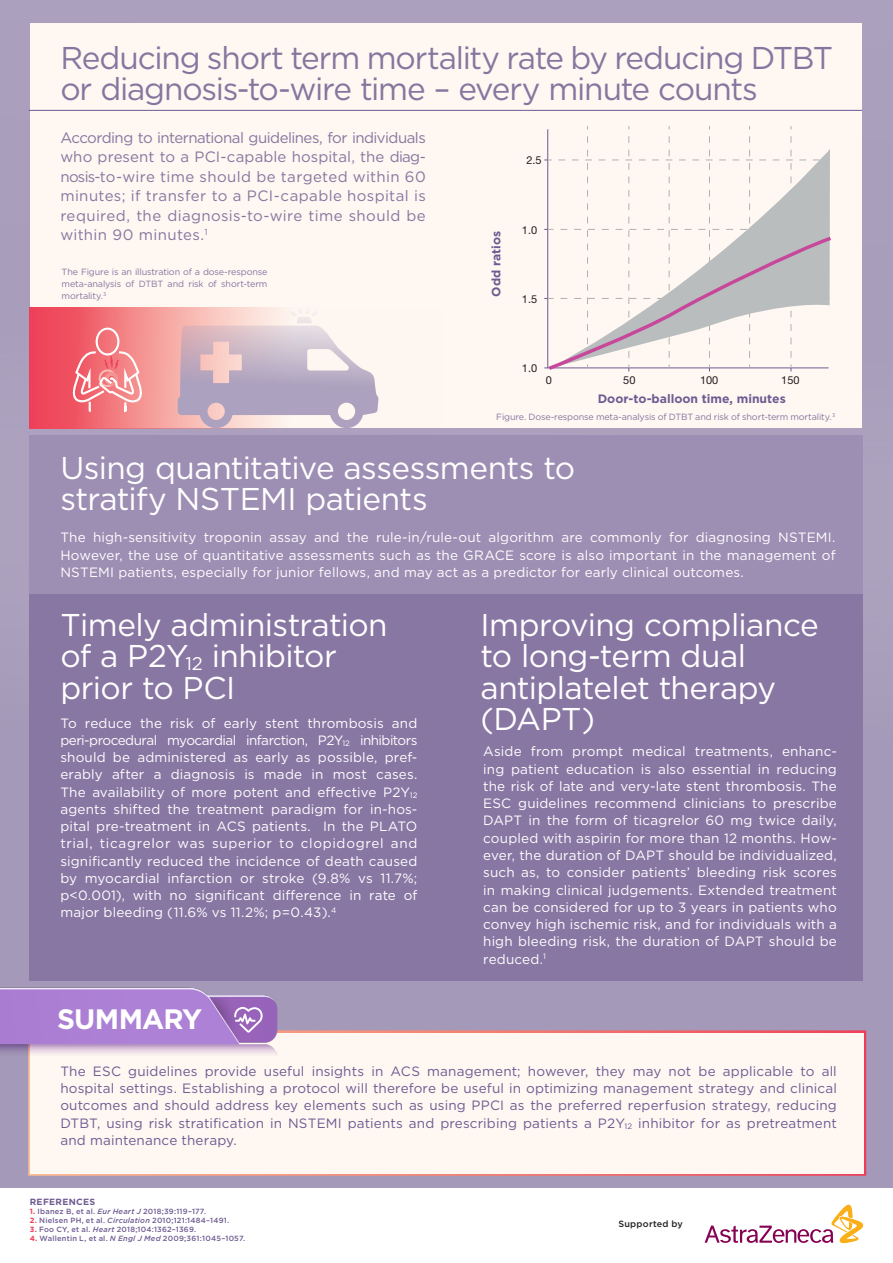
<style>
.page{position:relative;width:893px;height:1263px;background:#fff}
.page>*{position:absolute;margin:0;border:0;box-sizing:border-box;transform-origin:0 0}
.t1{font:31.5px/31.5px "Gotham";letter-spacing:-.02em;color:#fff}
.t2{font:31.5px/31.5px "Gotham";letter-spacing:-.04em;color:#84779f}
.t3{font:700 28.05px "Gotham";letter-spacing:-.03em;color:#fff}
.t4{font:15px/19.5px "Gotham";letter-spacing:.025em;color:#84779f;text-align:justify}
.t5{font:13.5px/17.2px "Gotham";letter-spacing:.01em;color:#fff;text-align:justify}
.t6{font:13.5px/17.2px "Gotham";letter-spacing:.01em;color:#6e5b92;text-align:justify}
.t7{font:700 12.15px "Gotham";color:#6e5b92}
.t8{font:10.95px "Helvetica Neue LT Std";color:#231f20}
.t9{font:9px/12px "Gotham";letter-spacing:-.015em;color:#84779f;text-align:justify}
.t10{font:500 9px "Gotham";letter-spacing:.03em;color:#231f20}
.t11{font:700 9px "Gotham";letter-spacing:.035em;color:#6e5b92}
.t12{font:500 7.5px "Gotham";letter-spacing:.025em;color:#6e5b92}
.s1{font-weight:700;color:#ee3c5a}
.s2{font-style:italic}
</style>
<div class="page">
<div style="left:0;top:0;width:893px;height:1188px;background:#a499b8"></div>
<div style="left:30px;top:24px;width:832px;height:404px;background:#fef7f2"></div>
<div style="left:378px;top:435px;width:485px;height:546px;background:#8876a3"></div>
<div style="left:30px;top:435px;width:410px;height:546px;background:#8876a3"></div>
<div style="left:28px;top:1030px;width:838px;height:146px;background:#fef7f2;border:4px solid #fff"></div>
<svg style="left:544px;top:126px;width:287px;height:246px"></svg>
<div style="left:30px;top:435px;width:833px;height:159px;background:#9d8eb3"></div>
<svg style="left:30px;top:308px;width:349px;height:120px;background:#f1727a"></svg>
<svg style="left:178px;top:308px;width:200px;height:120px"></svg>
<svg style="left:71px;top:328px;width:73px;height:87px;background:#f3888d"></svg>
<hr style="left:29px;top:110px;width:833px;height:1px;background:#6e5b92">
<img style="left:0;top:987px;width:300px;height:68px">
<svg style="left:234px;top:1007px;width:29px;height:26px"></svg>
<svg style="left:705px;top:1205px;width:158px;height:38px"></svg>
<p class="t2" style="left:60px;top:41px;width:774px">Reducing short term mortality rate by reducing DTBT or diagnosis-to-wire time – every minute counts</p>
<p class="t4" style="left:60px;top:127px;width:367px">According to international guidelines, for individuals who present to a PCI-capable hospital, the diag&shy;nosis-to-wire time should be targeted within 60 minutes; if transfer to a PCI-capable hospital is required, the diagnosis-to-wire time should be within 90 minutes.<sup>1</sup></p>
<p class="t9" style="left:62px;top:266px;width:207px">The Figure is an illustration of a dose-response meta-analysis of DTBT and risk of short-term mortality.<sup>3</sup></p>
<p class="t8" style="left:526px;top:154px;width:17px">2.5</p>
<p class="t7" style="left:488px;top:297px;width:67px;rotate:-90deg">Odd ratios</p>
<p class="t8" style="left:522px;top:224px;width:17px">1.0</p>
<p class="t8" style="left:522px;top:292px;width:17px">1.5</p>
<p class="t8" style="left:522px;top:361px;width:17px">1.0</p>
<p class="t8" style="left:546px;top:374px;width:8px">0</p>
<p class="t8" style="left:623px;top:374px;width:14px">50</p>
<p class="t8" style="left:700px;top:374px;width:20px">100</p>
<p class="t8" style="left:781px;top:374px;width:20px">150</p>
<p class="t7" style="left:598px;top:390px;width:190px">Door-to-balloon time, minutes</p>
<p class="t9" style="left:496px;top:410px;width:340px">Figure. Dose-response meta-analysis of DTBT and risk of short-term mortality.<sup>3</sup></p>
<p class="t1" style="left:60px;top:451px;width:516px">Using quantitative assessments to stratify NSTEMI patients</p>
<p class="t5" style="left:60px;top:529px;width:777px">The high-sensitivity troponin assay and the rule-in/rule-out algorithm are commonly for diagnosing NSTEMI.<br>However, the use of quantitative assessments such as the GRACE score is also important in the management of NSTEMI patients, especially for junior fellows, and may act as a predictor for early clinical outcomes.</p>
<p class="t1" style="left:60px;top:608px;width:329px">Timely administration of a P2Y<sub>12</sub> inhibitor prior to PCI</p>
<p class="t5" style="left:60px;top:714px;width:359px">To reduce the risk of early stent thrombosis and peri-procedural myocardial infarction, P2Y<sub>12</sub> inhibitors should be administered as early as possible, pref&shy;erably after a diagnosis is made in most cases.<br>The availability of more potent and effective P2Y<sub>12 </sub>agents shifted the treatment paradigm for in-hos&shy;pital pre-treatment in ACS patients. In the PLATO trial, ticagrelor was superior to clopidogrel and significantly reduced the incidence of death caused by myocardial infarction or stroke (9.8% vs 11.7%; p&lt;0.001), with no significant difference in rate of major bleeding (11.6% vs 11.2%; p=0.43).<sup>4</sup></p>
<p class="t3" style="left:57px;top:1001px;width:147px">SUMMARY</p>
<p class="t1" style="left:480px;top:608px;width:340px">Improving compliance to long-term dual antiplatelet therapy (DAPT)</p>
<p class="t5" style="left:483px;top:743px;width:355px">Aside from prompt medical treatments, enhanc&shy;ing patient education is also essential in reducing the risk of late and very-late stent thrombosis. The ESC guidelines recommend clinicians to prescribe DAPT in the form of ticagrelor 60 mg twice daily, coupled with aspirin for more than 12 months. How&shy;ever, the duration of DAPT should be individualized, such as, to consider patients’ bleeding risk scores in making clinical judgements. Extended treatment can be considered for up to 3 years in patients who convey high ischemic risk, and for individuals with a high bleeding risk, the duration of DAPT should be reduced.<sup>1</sup></p>
<p class="t6" style="left:60px;top:1062px;width:778px">The ESC guidelines provide useful insights in ACS management; however, they may not be applicable to all hospital settings. Establishing a protocol will therefore be useful in optimizing management strategy and clinical outcomes and should address key elements such as using PPCI as the preferred reperfusion strategy, reducing DTBT, using risk stratification in NSTEMI patients and prescribing patients a P2Y<sub>12</sub> inhibitor for as pretreatment and maintenance therapy.</p>
<p class="t11" style="left:30px;top:1195px;width:67px">REFERENCES</p>
<p class="t12" style="left:30px;top:1206px;width:178px"><span class="s1">1.</span> Ibanez B, et al. <span class="s2">Eur Heart J</span> 2018;39:119–177.</p>
<p class="t12" style="left:30px;top:1215px;width:201px"><span class="s1">2.</span> Nielsen PH, et al. <span class="s2">Circulation</span> 2010;121:1484–1491.</p>
<p class="t12" style="left:30px;top:1224px;width:168px"><span class="s1">3.</span> Foo CY, et al. <span class="s2">Heart</span> 2018;104:1362–1369.</p>
<p class="t12" style="left:30px;top:1233px;width:217px"><span class="s1">4.</span> Wallentin L, et al. <span class="s2">N Engl J Med</span> 2009;361:1045–1057.</p>
<p class="t10" style="left:618px;top:1218px;width:66px">Supported by</p>
</div>
